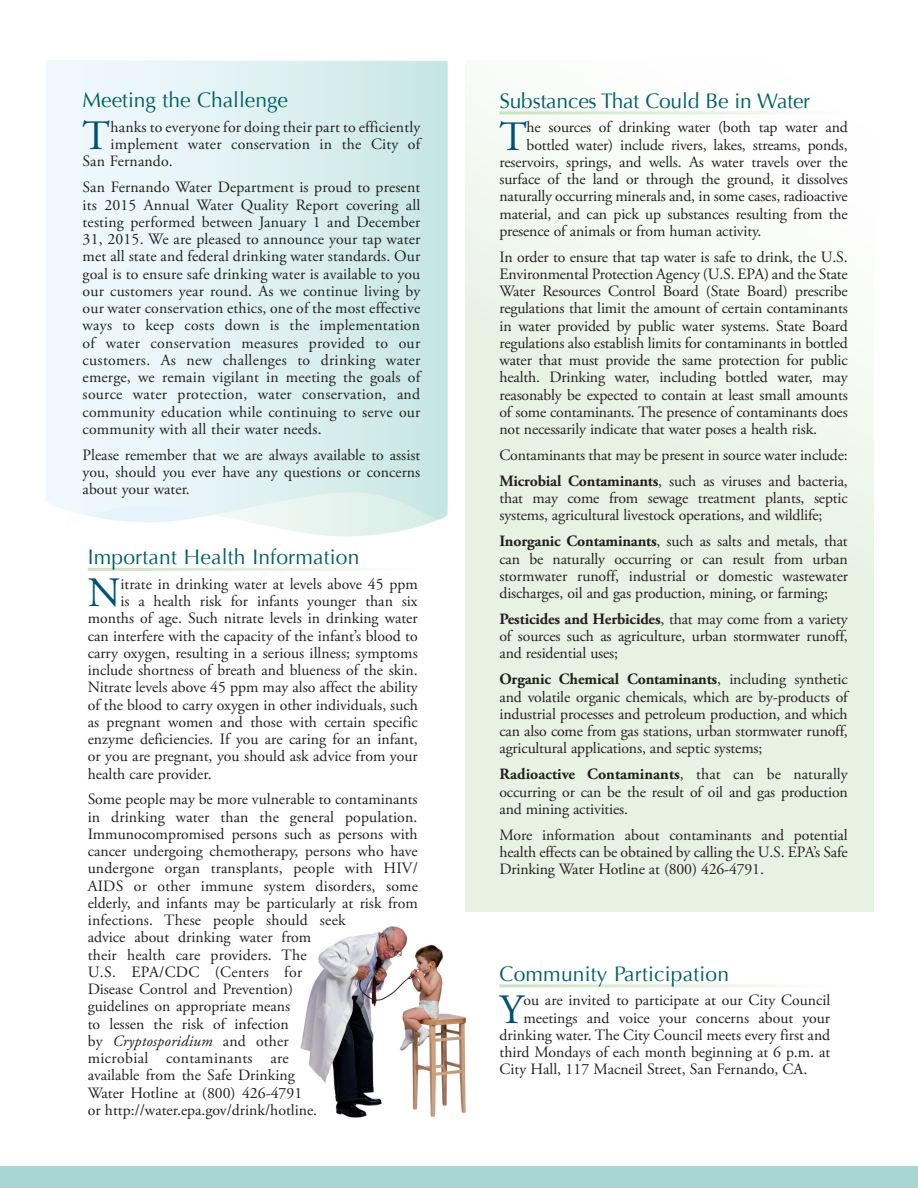
<style>
.page{position:relative;width:918px;height:1188px;background:#fff}
.page>*{position:absolute;margin:0;border:0;box-sizing:border-box;transform-origin:0 0}
.t1{font:41.7px "Adobe Garamond Pro";color:#00517a}
.t2{font:21px "Optima";letter-spacing:.01em;color:#006065}
.t3{font:21px "Optima";letter-spacing:-.01em;color:#006065}
.t4{font:15.75px/17.2px "Adobe Garamond Pro";color:#231f20;text-align:justify}
.s1{font-style:italic}
.s2{font-weight:700}
</style>
<div class="page">
<img style="left:300px;top:926px;width:166px;height:192px">
<div style="left:0;top:1166px;width:918px;height:22px;background:#a9d5d2"></div>
<div style="left:465px;top:60px;width:409px;height:852px;background:linear-gradient(to bottom,#f9fcf8,#e1efdc)"></div>
<hr style="left:500px;top:111px;width:348px;height:3px;background:#fff">
<svg style="left:46px;top:61px;width:402px;height:476px;background:#e0f1f2"></svg>
<p class="t2" style="left:83px;top:88px;width:207px">Meeting the Challenge</p>
<p class="t1" style="left:83px;top:111px;width:29px">T</p>
<p class="t4" style="left:111px;top:119px;width:311px">hanks to everyone for doing their part to efficiently</p>
<p class="t4" style="left:111px;top:136px;width:311px">implement water conservation in the City of</p>
<p class="t4" style="left:83px;top:153px;width:91px">San Fernando.</p>
<p class="t4" style="left:83px;top:179px;width:339px">San Fernando Water Department is proud to present its 2015 Annual Water Quality Report covering all testing performed between January 1 and December 31, 2015. We are pleased to announce your tap water met all state and federal drinking water standards. Our goal is to ensure safe drinking water is available to you our customers year round. As we continue living by our water conservation ethics, one of the most effective ways to keep costs down is the implementation of water conservation measures provided to our customers. As new challenges to drinking water emerge, we remain vigilant in meeting the goals of source water protection, water conservation, and community education while continuing to serve our community with all their water needs.</p>
<p class="t4" style="left:83px;top:447px;width:339px">Please remember that we are always available to assist you, should you ever have any questions or concerns about your water.</p>
<p class="t2" style="left:88px;top:545px;width:273px">Important Health Information</p>
<p class="t1" style="left:88px;top:568px;width:34px">N</p>
<p class="t4" style="left:120px;top:576px;width:299px">itrate in drinking water at levels above 45 ppm</p>
<p class="t4" style="left:120px;top:593px;width:299px">is a health risk for infants younger than six</p>
<p class="t4" style="left:88px;top:610px;width:332px">months of age. Such nitrate levels in drinking water</p>
<p class="t4" style="left:88px;top:627px;width:332px">can interfere with the capacity of the infant’s blood to</p>
<p class="t4" style="left:88px;top:645px;width:332px">carry oxygen, resulting in a serious illness; symptoms</p>
<p class="t4" style="left:88px;top:662px;width:331px">include shortness of breath and blueness of the skin.</p>
<p class="t4" style="left:88px;top:679px;width:332px">Nitrate levels above 45 ppm may also affect the ability</p>
<p class="t4" style="left:88px;top:696px;width:332px">of the blood to carry oxygen in other individuals, such</p>
<p class="t4" style="left:88px;top:714px;width:331px">as pregnant women and those with certain specific</p>
<p class="t4" style="left:88px;top:731px;width:332px">enzyme deficiencies. If you are caring for an infant,</p>
<p class="t4" style="left:88px;top:748px;width:331px">or you are pregnant, you should ask advice from your</p>
<p class="t4" style="left:88px;top:765px;width:126px">health care provider.</p>
<p class="t4" style="left:88px;top:791px;width:332px;text-align:left">Some people may be more vulnerable to contaminants in drinking water than the general population.<br>Immunocompromised persons such as persons with cancer undergoing chemotherapy, persons who have undergone organ transplants, people with HIV/ AIDS or other immune system disorders, some elderly, and infants may be particularly at risk from infections. These people should seek<br>advice about drinking water from<br>their health care providers. The<br>U.S. EPA/CDC (Centers for<br>Disease Control and Prevention)<br>guidelines on appropriate means<br>to lessen the risk of infection<br>by <span class="s1">Cryptosporidium</span> and other<br>microbial contaminants are<br>available from the Safe Drinking<br>Water Hotline at (800) 426-4791<br>or http://water.epa.gov/drink/hotline.</p>
<p class="t3" style="left:500px;top:88px;width:312px">Substances That Could Be in Water</p>
<p class="t1" style="left:500px;top:111px;width:29px">T</p>
<p class="t4" style="left:527px;top:119px;width:323px">he sources of drinking water (both tap water and</p>
<p class="t4" style="left:527px;top:137px;width:323px">bottled water) include rivers, lakes, streams, ponds,</p>
<p class="t4" style="left:499px;top:154px;width:350px">reservoirs, springs, and wells. As water travels over the</p>
<p class="t4" style="left:499px;top:171px;width:350px">surface of the land or through the ground, it dissolves</p>
<p class="t4" style="left:499px;top:188px;width:350px">naturally occurring minerals and, in some cases, radioactive</p>
<p class="t4" style="left:499px;top:206px;width:350px">material, and can pick up substances resulting from the</p>
<p class="t4" style="left:499px;top:223px;width:263px">presence of animals or from human activity.</p>
<p class="t4" style="left:499px;top:249px;width:350px">In order to ensure that tap water is safe to drink, the U.S.<br>Environmental Protection Agency (U.S. EPA) and the State Water Resources Control Board (State Board) prescribe regulations that limit the amount of certain contaminants in water provided by public water systems. State Board regulations also establish limits for contaminants in bottled water that must provide the same protection for public health. Drinking water, including bottled water, may reasonably be expected to contain at least small amounts of some contaminants. The presence of contaminants does not necessarily indicate that water poses a health risk.</p>
<p class="t4" style="left:499px;top:443px;width:350px;line-height:26px">Contaminants that may be present in source water include:<br><span class="s2">Microbial Contaminants</span>, such as viruses and bacteria,</p>
<p class="t4" style="left:499px;top:490px;width:350px">that may come from sewage treatment plants, septic systems, agricultural livestock operations, and wildlife;</p>
<p class="t4" style="left:499px;top:533px;width:350px"><span class="s2">Inorganic Contaminants</span>, such as salts and metals, that can be naturally occurring or can result from urban stormwater runoff, industrial or domestic wastewater discharges, oil and gas production, mining, or farming;</p>
<p class="t4" style="left:499px;top:611px;width:350px"><span class="s2">Pesticides and Herbicides</span>, that may come from a variety of sources such as agriculture, urban stormwater runoff, and residential uses;</p>
<p class="t4" style="left:499px;top:671px;width:350px"><span class="s2">Organic Chemical Contaminants</span>, including synthetic and volatile organic chemicals, which are by-products of industrial processes and petroleum production, and which can also come from gas stations, urban stormwater runoff, agricultural applications, and septic systems;</p>
<p class="t4" style="left:499px;top:766px;width:350px"><span class="s2">Radioactive Contaminants</span>, that can be naturally occurring or can be the result of oil and gas production and mining activities.</p>
<p class="t4" style="left:499px;top:827px;width:350px">More information about contaminants and potential health effects can be obtained by calling the U.S. EPA’s Safe Drinking Water Hotline at (800) 426-4791.</p>
<p class="t2" style="left:500px;top:961px;width:231px">Community Participation</p>
<p class="t1" style="left:500px;top:984px;width:25px">Y</p>
<p class="t4" style="left:523px;top:992px;width:308px">ou are invited to participate at our City Council</p>
<p class="t4" style="left:523px;top:1010px;width:308px">meetings and voice your concerns about your</p>
<p class="t4" style="left:500px;top:1027px;width:332px">drinking water. The City Council meets every first and</p>
<p class="t4" style="left:500px;top:1044px;width:332px">third Mondays of each month beginning at 6 p.m. at</p>
<p class="t4" style="left:500px;top:1061px;width:309px">City Hall, 117 Macneil Street, San Fernando, CA.</p>
</div>
